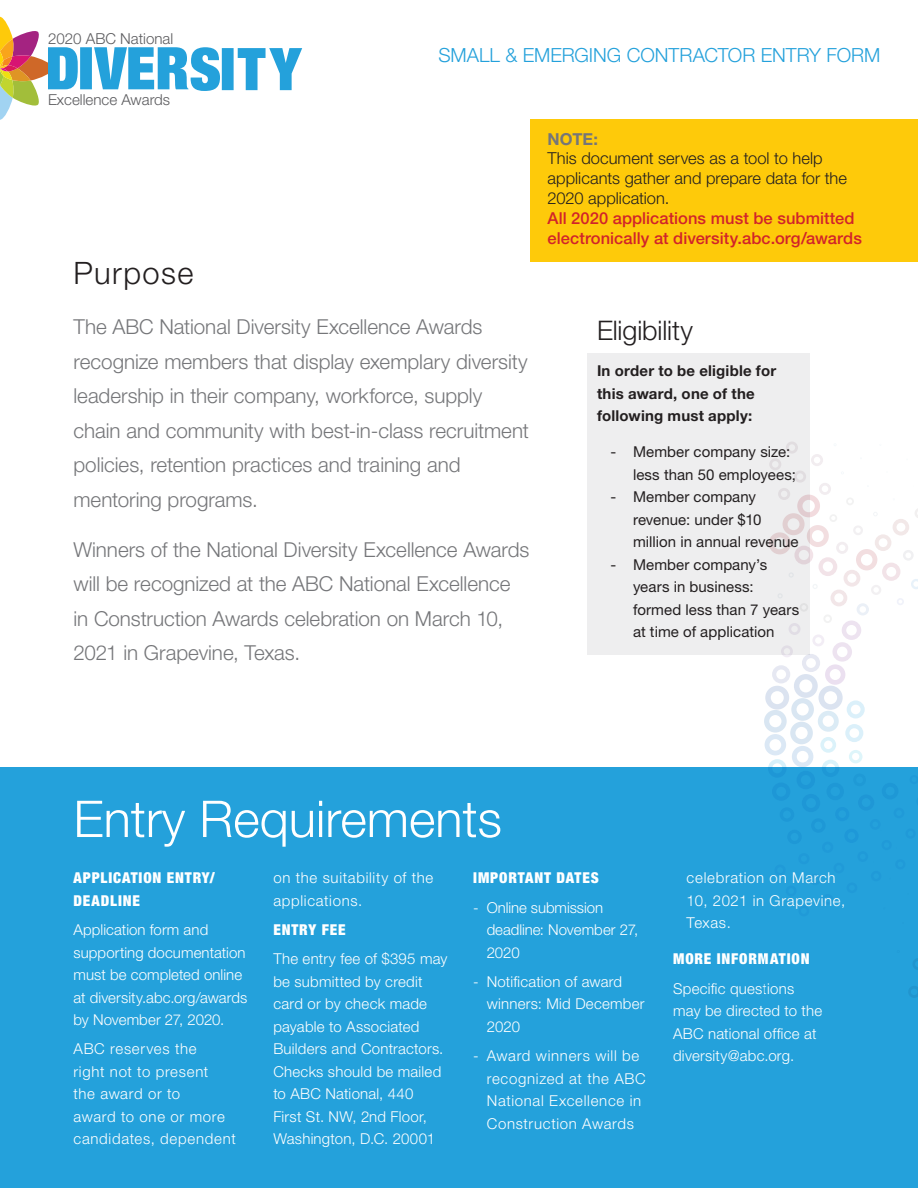
<style>
.page{position:relative;width:918px;height:1188px;background:#fff}
.page>*{position:absolute;margin:0;border:0;box-sizing:border-box;transform-origin:0 0}
.title1{font:300 50.7px "Helvetica Neue LT Std";color:#fff}
.title1-2{font:300 30.9px "Helvetica Neue LT Std";letter-spacing:.045em;color:#231f20}
.title1-3{font:300 27px "Helvetica Neue LT Std";letter-spacing:-.005em;color:#231f20}
.Body{font:300 20.55px/34.5px "Helvetica Neue LT Std";color:#757679}
.Questionaire{font:300 19.5px "Helvetica Neue LT Std";color:#24a1db}
.Body-2{font:300 16.5px/19.8px "Helvetica Neue LT Std";color:#231f20}
.Body-3{font:500 16.5px/19.8px "Helvetica Neue LT Std";letter-spacing:.005em;color:#d1232a}
.Body-4{font:700 16.5px "Helvetica Neue LT Std";color:#757679}
.Questionaire-2{font:300 15.15px "Helvetica Neue LT Std";color:#5c5c5f}
.Body-5{font:300 15px/22.5px "Helvetica Neue LT Std";letter-spacing:.015em;color:#fff}
.Questionaire-3{font:15px/22.5px "Helvetica Neue LT Std";letter-spacing:.005em;color:#231f20}
.Questionaire-4{font:300 15px/22.5px "Helvetica Neue LT Std";letter-spacing:.035em;color:#fff}
.Body-6{font:300 15px/22.5px "Helvetica Neue LT Std";letter-spacing:.045em;color:#fff}
.Body-7{font:900 condensed 15px/22.5px "Helvetica Neue LT Std";letter-spacing:.055em;color:#fff}
.Questionaire-5{font:700 15px/22.5px "Helvetica Neue LT Std";letter-spacing:.015em;color:#231f20}
.Questionaire-6{font:300 15px/22.5px "Helvetica Neue LT Std";letter-spacing:.015em;color:#fff}
.Questionaire-7{font:300 15px/22.5px "Helvetica Neue LT Std";letter-spacing:-.005em;color:#fff}
</style>
<div class="page">
<div style="left:0;top:768px;width:918px;height:420px;background:#24a1db"></div>
<div style="left:587px;top:353px;width:223px;height:301px;background:#eeeeef"></div>
<svg style="left:0;top:17px;width:302px;height:103px"></svg>
<svg style="left:764px;top:442px;width:154px;height:326px"></svg>
<svg style="left:913px;top:958px;width:5px;height:12px"></svg>
<svg style="left:908px;top:986px;width:10px;height:12px"></svg>
<div style="left:530px;top:120px;width:388px;height:142px;background:#feca0a"></div>
<p class="Questionaire-2" style="left:48px;top:29px;width:127px">2020 ABC National</p>
<p class="Questionaire-2" style="left:48px;top:91px;width:124px">Excellence Awards</p>
<p class="Questionaire" style="left:438px;top:43px;width:444px">SMALL &amp; EMERGING CONTRACTOR ENTRY FORM</p>
<p class="Body-4" style="left:548px;top:129px;width:52px">NOTE:</p>
<p class="Body-2" style="left:548px;top:148px;width:301px">This document serves as a tool to help applicants gather and prepare data for the<br>2020 application.</p>
<p class="Body-3" style="left:548px;top:208px;width:316px">All 2020 applications must be submitted electronically at diversity.abc.org/awards</p>
<p class="title1-2" style="left:74px;top:254px;width:121px">Purpose</p>
<p class="Body" style="left:74px;top:309px;width:457px">The ABC National Diversity Excellence Awards recognize members that display exemplary diversity leadership in their company, workforce, supply chain and community with best-in-class recruitment policies, retention practices and training and mentoring programs.</p>
<p class="Body" style="left:74px;top:532px;width:457px">Winners of the National Diversity Excellence Awards will be recognized at the ABC National Excellence in Construction Awards celebration on March 10, 2021 in Grapevine, Texas.</p>
<p class="title1" style="left:74px;top:788px;width:430px">Entry Requirements</p>
<p class="title1-3" style="left:597px;top:314px;width:98px">Eligibility</p>
<p class="Questionaire-5" style="left:597px;top:359px;width:181px">In order to be eligible for this award, one of the following must apply:</p>
<p class="Questionaire-3" style="left:633px;top:440px;width:164px;text-indent:-22px">- Member company size: less than 50 employees;</p>
<p class="Questionaire-3" style="left:633px;top:485px;width:167px;text-indent:-22px">- Member company revenue: under $10 million in annual revenue</p>
<p class="Questionaire-3" style="left:633px;top:553px;width:168px;text-indent:-22px">- Member company’s years in business: formed less than 7 years at time of application</p>
<p class="Body-7" style="left:74px;top:867px;width:143px">APPLICATION ENTRY/<br>DEADLINE</p>
<p class="Body-5" style="left:74px;top:918px;width:175px">Application form and supporting documentation must be completed online at diversity.abc.org/awards by November 27, 2020.</p>
<p class="Body-6" style="left:74px;top:1037px;width:164px">ABC reserves the<br>right not to present<br>the award or to<br>award to one or more candidates, dependent</p>
<p class="Body-6" style="left:273px;top:866px;width:162px">on the suitability of the applications.</p>
<p class="Body-7" style="left:273px;top:918px;width:74px">ENTRY FEE</p>
<p class="Body-5" style="left:273px;top:947px;width:176px">The entry fee of $395 may be submitted by credit card or by check made payable to Associated<br>Builders and Contractors.<br>Checks should be mailed to ABC National, 440<br>First St. NW, 2nd Floor,<br>Washington, D.C. 20001</p>
<p class="Body-7" style="left:473px;top:867px;width:127px">IMPORTANT DATES</p>
<p class="Questionaire-7" style="left:487px;top:896px;width:153px;text-indent:-14px">- Online submission deadline: November 27,<br>2020</p>
<p class="Questionaire-6" style="left:487px;top:970px;width:159px;text-indent:-14px">- Notification of award winners: Mid December<br>2020</p>
<p class="Questionaire-4" style="left:487px;top:1044px;width:160px;text-indent:-14px">- Award winners will be recognized at the ABC<br>National Excellence in<br>Construction Awards</p>
<p class="Questionaire-4" style="left:687px;top:866px;width:160px">celebration on March<br>10, 2021 in Grapevine,<br>Texas.</p>
<p class="Body-7" style="left:673px;top:948px;width:138px">MORE INFORMATION</p>
<p class="Body-5" style="left:673px;top:977px;width:151px">Specific questions may be directed to the<br>ABC national office at diversity@abc.org.</p>
</div>
